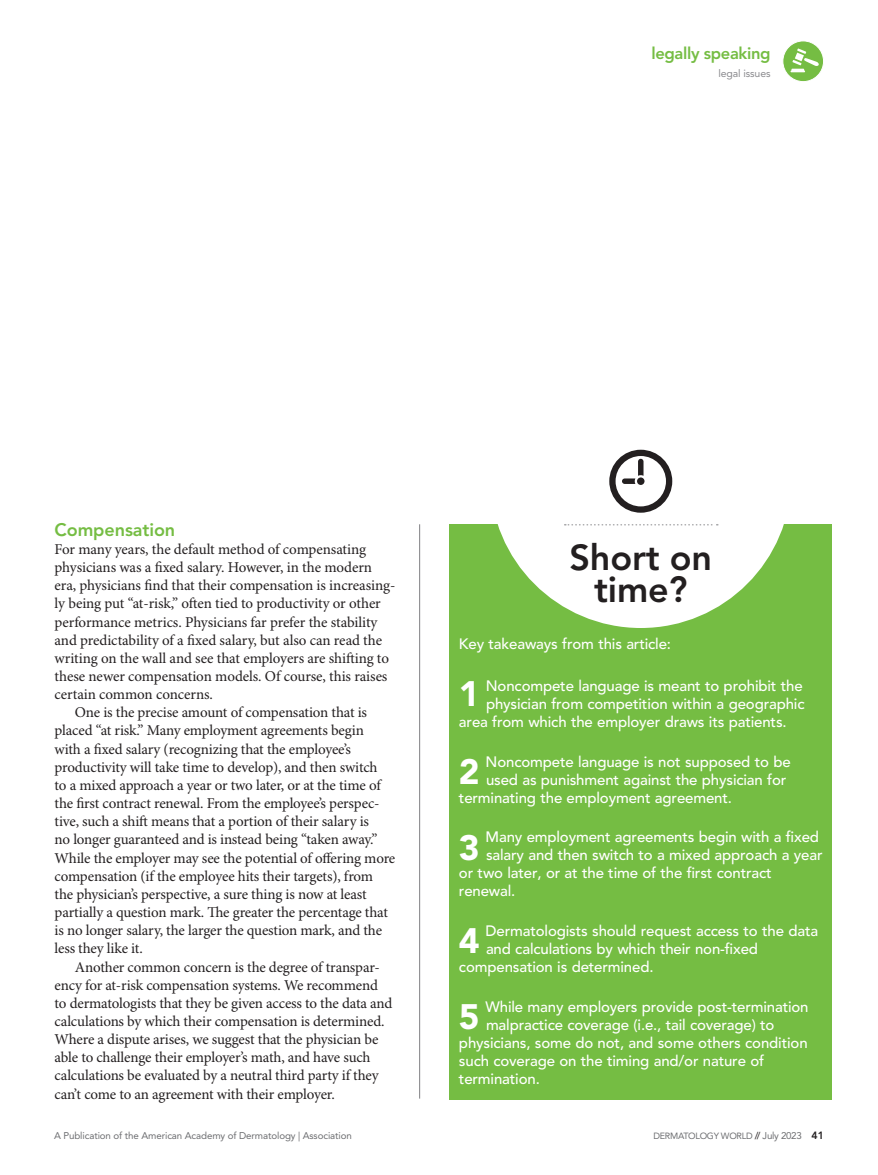
<style>
.page{position:relative;width:878px;height:1175px;background:#fff}
.page>*{position:absolute;margin:0;border:0;box-sizing:border-box;transform-origin:0 0}
.t1{font:800 35.85px/32.2px "Avenir LT Std";letter-spacing:-.005em;color:#231f20;text-align:center}
.t2{font:900 35.1px "Avenir LT Std";color:#fff}
.t3{font:800 18px "Avenir LT Std";letter-spacing:-.005em;color:#75bd43}
.t4{font:800 16.5px "Avenir LT Std";letter-spacing:-.02em;color:#75bd43}
.t5{font:15px "Minion Pro";letter-spacing:-.01em;color:#231f20}
.t6{font:500 15px "Avenir LT Std";letter-spacing:-.01em;color:#fff}
.t7{font:10.5px "Avenir LT Std";letter-spacing:-.01em;color:#8a8a8e}
.t8{font:9.75px "Avenir LT Std";letter-spacing:-.01em;color:#6c6d70}
.t9{font:9px "Avenir LT Std";letter-spacing:-.03em;color:#6c6d70}
.s1{font-size:9.75px;color:#231f20}
.s2{font-size:9.75px}
.s3{font-weight:800;font-size:10.5px;color:#231f20}
</style>
<div class="page">
<svg style="left:782px;top:41px;width:41px;height:41px"></svg>
<div style="left:782px;top:41px;width:42px;height:41px;border:1px solid #fff;border-radius:50%"></div>
<svg style="left:790px;top:48px;width:29px;height:24px"></svg>
<hr style="left:419px;top:524px;width:1px;height:574px;background:#808083">
<div style="left:449px;top:524px;width:383px;height:575px;background:#75bd43"></div>
<div style="left:490px;top:327px;width:301px;height:301px;background:#fff;border-radius:50%"></div>
<svg style="left:565px;top:524px;width:152px;height:2px"></svg>
<svg style="left:609px;top:450px;width:63px;height:63px"></svg>
<p class="t4" style="left:651px;top:44px;width:121px">legally speaking</p>
<p class="t7" style="left:718px;top:67px;width:54px">legal issues</p>
<p class="t3" style="left:55px;top:519px;width:122px">Compensation</p>
<p class="t5" style="left:55px;top:540px;width:313px">For many years, the default method of compensating</p>
<p class="t5" style="left:55px;top:558px;width:319px">physicians was a fixed salary. However, in the modern</p>
<p class="t5" style="left:55px;top:576px;width:342px">era, physicians find that their compensation is increasing-</p>
<p class="t5" style="left:55px;top:594px;width:328px">ly being put “at-risk,” often tied to productivity or other</p>
<p class="t5" style="left:55px;top:613px;width:324px">performance metrics. Physicians far prefer the stability</p>
<p class="t5" style="left:55px;top:631px;width:329px">and predictability of a fixed salary, but also can read the</p>
<p class="t5" style="left:55px;top:649px;width:336px">writing on the wall and see that employers are shifting to</p>
<p class="t5" style="left:55px;top:667px;width:334px">these newer compensation models. Of course, this raises</p>
<p class="t5" style="left:55px;top:685px;width:160px">certain common concerns.</p>
<p class="t5" style="left:75px;top:703px;width:294px">One is the precise amount of compensation that is</p>
<p class="t5" style="left:55px;top:721px;width:311px">placed “at risk.” Many employment agreements begin</p>
<p class="t5" style="left:55px;top:740px;width:298px">with a fixed salary (recognizing that the employee’s</p>
<p class="t5" style="left:55px;top:758px;width:324px">productivity will take time to develop), and then switch</p>
<p class="t5" style="left:55px;top:776px;width:328px">to a mixed approach a year or two later, or at the time of</p>
<p class="t5" style="left:55px;top:794px;width:326px">the first contract renewal. From the employee’s perspec-</p>
<p class="t5" style="left:55px;top:812px;width:316px">tive, such a shift means that a portion of their salary is</p>
<p class="t5" style="left:55px;top:830px;width:324px">no longer guaranteed and is instead being “taken away.”</p>
<p class="t5" style="left:55px;top:849px;width:342px">While the employer may see the potential of offering more</p>
<p class="t5" style="left:55px;top:867px;width:320px">compensation (if the employee hits their targets), from</p>
<p class="t5" style="left:55px;top:885px;width:313px">the physician’s perspective, a sure thing is now at least</p>
<p class="t5" style="left:55px;top:903px;width:335px">partially a question mark. The greater the percentage that</p>
<p class="t5" style="left:55px;top:921px;width:329px">is no longer salary, the larger the question mark, and the</p>
<p class="t5" style="left:55px;top:939px;width:90px">less they like it.</p>
<p class="t5" style="left:75px;top:957px;width:306px">Another common concern is the degree of transpar-</p>
<p class="t5" style="left:55px;top:976px;width:325px">ency for at-risk compensation systems. We recommend</p>
<p class="t5" style="left:55px;top:994px;width:339px">to dermatologists that they be given access to the data and</p>
<p class="t5" style="left:55px;top:1012px;width:331px">calculations by which their compensation is determined.</p>
<p class="t5" style="left:55px;top:1030px;width:325px">Where a dispute arises, we suggest that the physician be</p>
<p class="t5" style="left:55px;top:1048px;width:317px">able to challenge their employer’s math, and have such</p>
<p class="t5" style="left:55px;top:1066px;width:326px">calculations be evaluated by a neutral third party if they</p>
<p class="t5" style="left:55px;top:1084px;width:282px">can’t come to an agreement with their employer.</p>
<h1 class="t1" style="left:569px;top:541px;width:144px">Short on time?</h1>
<p class="t6" style="left:459px;top:635px;width:214px">Key takeaways from this article:</p>
<h2 class="t2" style="left:459px;top:672px;width:22px">1</h2>
<p class="t6" style="left:486px;top:677px;width:318px">Noncompete language is meant to prohibit the</p>
<p class="t6" style="left:486px;top:695px;width:320px">physician from competition within a geographic</p>
<p class="t6" style="left:459px;top:713px;width:329px">area from which the employer draws its patients.</p>
<h2 class="t2" style="left:459px;top:750px;width:22px">2</h2>
<p class="t6" style="left:485px;top:753px;width:306px">Noncompete language is not supposed to be</p>
<p class="t6" style="left:486px;top:771px;width:302px">used as punishment against the physician for</p>
<p class="t6" style="left:459px;top:789px;width:274px">terminating the employment agreement.</p>
<h2 class="t2" style="left:459px;top:826px;width:22px">3</h2>
<p class="t6" style="left:485px;top:828px;width:335px">Many employment agreements begin with a fixed</p>
<p class="t6" style="left:486px;top:846px;width:338px">salary and then switch to a mixed approach a year</p>
<p class="t6" style="left:459px;top:864px;width:314px">or two later, or at the time of the first contract</p>
<p class="t6" style="left:459px;top:882px;width:58px">renewal.</p>
<h2 class="t2" style="left:459px;top:920px;width:22px">4</h2>
<p class="t6" style="left:485px;top:922px;width:334px">Dermatologists should request access to the data</p>
<p class="t6" style="left:486px;top:940px;width:273px">and calculations by which their non-fixed</p>
<p class="t6" style="left:459px;top:958px;width:196px">compensation is determined.</p>
<h2 class="t2" style="left:459px;top:995px;width:22px">5</h2>
<p class="t6" style="left:485px;top:997px;width:324px">While many employers provide post-termination</p>
<p class="t6" style="left:486px;top:1015px;width:290px">malpractice coverage (i.e., tail coverage) to</p>
<p class="t6" style="left:459px;top:1033px;width:350px">physicians, some do not, and some others condition</p>
<p class="t6" style="left:459px;top:1051px;width:306px">such coverage on the timing and/or nature of</p>
<p class="t6" style="left:459px;top:1069px;width:82px">termination.</p>
<p class="t8" style="left:54px;top:1129px;width:299px">A Publication of the American Academy of Dermatology | Association</p>
<p class="t9" style="left:653px;top:1130px;width:172px">DERMATOLOGY WORLD <span class="s1">//</span> <span class="s2">July 2023</span> <span class="s3">41</span></p>
</div>
